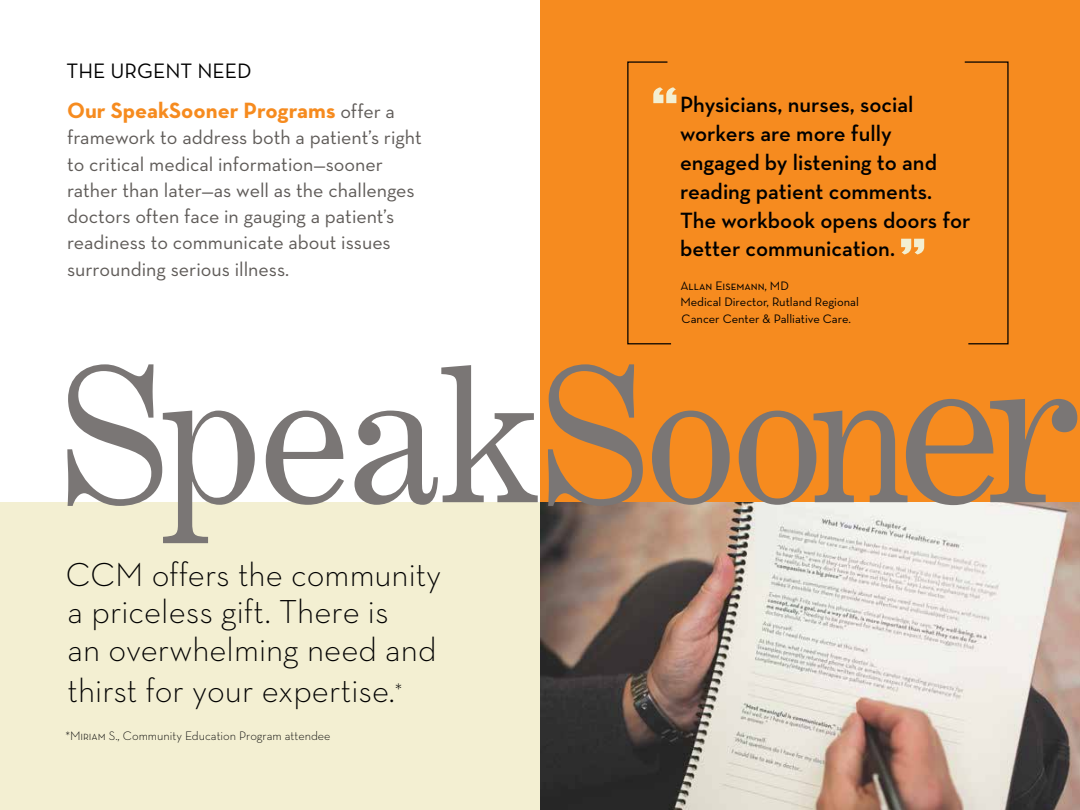
<style>
.page{position:relative;width:1080px;height:810px;background:#fff}
.page>*{position:absolute;margin:0;border:0;box-sizing:border-box;transform-origin:0 0}
.t1{font:186.25px "Century Expanded";letter-spacing:-.02em;color:#7a7675}
.t2{font:700 condensed 60px "Vonnes";color:#f3efd2}
.t3{font:300 33.75px/37.5px "Neutra Text";color:#000}
.t4{font:600 22.5px/28.8px "Neutra Text";color:#000}
.t5{font:700 22.5px "Neutra Text";color:#f68b1f}
.t6{font:21.25px "Neutra Text";color:#000}
.t7{font:20px/26.2px "Neutra Text";color:#5f5b58}
.t8{font:12.5px/16.2px "Neutra Text";color:#000}
.t9{font:300 12.5px "Neutra Text";color:#000}
.t10{font:12.5px "Neutra Text Book SC";color:#000}
.s1{font-weight:400;font-size:20px;color:#5f5b58}
.s2{font-size:210px}
.s3{font-size:20px}
.s4{font-family:"Neutra Text Light SC";font-weight:400}
</style>
<div class="page">
<div style="left:540px;top:0;width:540px;height:503px;background:#f68b1f"></div>
<img style="left:540px;top:502px;width:540px;height:308px">
<div style="left:0;top:502px;width:540px;height:308px;background:#f3efd2"></div>
<svg style="left:627px;top:61px;width:45px;height:284px"></svg>
<svg style="left:964px;top:61px;width:45px;height:284px"></svg>
<p class="t6" style="left:67px;top:57px;width:187px">THE URGENT NEED</p>
<p class="t5" style="left:67px;top:96px;width:329px">Our SpeakSooner Programs <span class="s1">offer a</span></p>
<p class="t7" style="left:67px;top:124px;width:356px">framework to address both a patient’s right to critical medical information—sooner rather than later—as well as the challenges doctors often face in gauging a patient’s readiness to communicate about issues surrounding serious illness.</p>
<h2 class="t2" style="left:651px;top:77px;width:29px">“</h2>
<p class="t4" style="left:680px;top:90px;width:292px">Physicians, nurses, social workers are more fully engaged by listening to and reading patient comments.<br>The workbook opens doors for better communication.</p>
<h2 class="t2" style="left:899px;top:227px;width:29px">”</h2>
<p class="t10" style="left:680px;top:278px;width:110px">Allan Eisemann, MD</p>
<p class="t8" style="left:680px;top:294px;width:180px">Medical Director, Rutland Regional<br>Cancer Center &amp; Palliative Care.</p>
<h1 class="t1" style="left:58px;top:322px;width:1023px">SpeakSoon<span class="s2">er</span></h1>
<h3 class="t3" style="left:66px;top:555px;width:377px">CCM offers the community a priceless gift. There is<br>an overwhelming need and</h3>
<h3 class="t3" style="left:68px;top:671px;width:336px">thirst for your expertise.<span class="s3">*</span></h3>
<p class="t9" style="left:65px;top:729px;width:267px"><span class="s4">*Miriam S.,</span> Community Education Program attendee</p>
</div>
